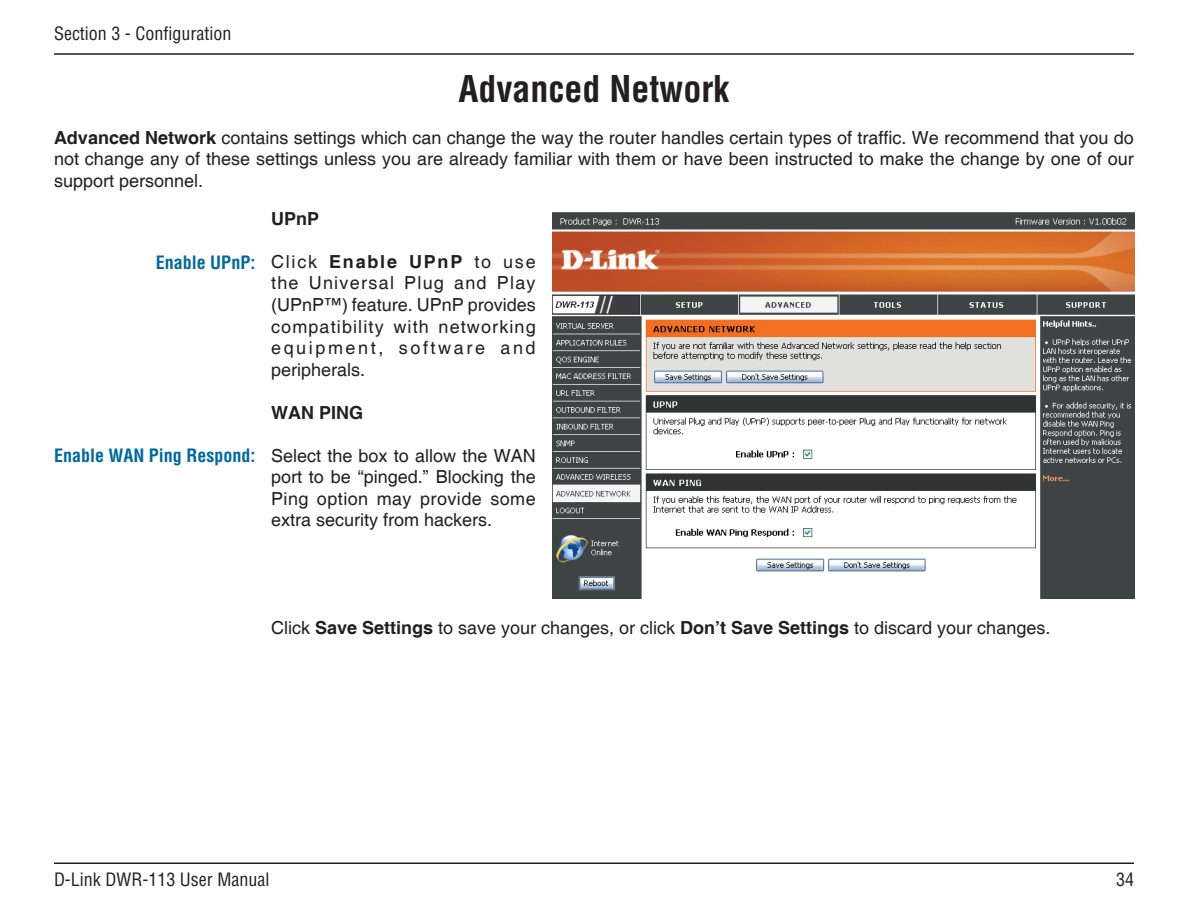
<style>
.page{position:relative;width:1188px;height:918px;background:#fff}
.page>*{position:absolute;margin:0;border:0;box-sizing:border-box;transform-origin:0 0}
.t1{font:700 condensed 36px "Helvetica";color:#231f20}
.t2{font:18px/21.6px "Helvetica";color:#231f20;text-align:justify}
.t3{font:condensed 18px "Helvetica";color:#231f20}
.t4{font:700 condensed 18px "Helvetica";color:#00699b}
.t5{font:700 18px "Helvetica";color:#231f20}
.s1{font-weight:700}
</style>
<div class="page">
<hr style="left:54px;top:53px;width:1080px;height:2px;background:#231f20">
<hr style="left:54px;top:862px;width:1080px;height:2px;background:#231f20">
<img style="left:553px;top:213px;width:581px;height:386px">
<p class="t3" style="left:54px;top:22px;width:179px">Section 3 - Configuration</p>
<h1 class="t1" style="left:459px;top:67px;width:272px">Advanced Network</h1>
<p class="t2" style="left:54px;top:127px;width:1081px"><span class="s1">Advanced Network</span> contains settings which can change the way the router handles certain types of traffic. We recommend that you do not change any of these settings unless you are already familiar with them or have been instructed to make the change by one of our support personnel.</p>
<p class="t4" style="left:156px;top:251px;width:101px">Enable UPnP:</p>
<p class="t4" style="left:54px;top:444px;width:203px">Enable WAN Ping Respond:</p>
<p class="t5" style="left:271px;top:208px;width:50px">UPnP</p>
<p class="t2" style="left:271px;top:251px;width:266px">Click <span class="s1">Enable UPnP</span> to use the Universal Plug and Play (UPnP™) feature. UPnP provides compatibility with networking equipment, software and peripherals.</p>
<p class="t5" style="left:271px;top:401px;width:93px">WAN PING</p>
<p class="t2" style="left:271px;top:445px;width:266px">Select the box to allow the WAN port to be “pinged.” Blocking the Ping option may provide some extra security from hackers.</p>
<p class="t2" style="left:271px;top:617px;width:781px">Click <span class="s1">Save Settings</span> to save your changes, or click <span class="s1">Don’t Save Settings</span> to discard your changes.</p>
<p class="t3" style="left:54px;top:868px;width:217px">D-Link DWR-113 User Manual</p>
<p class="t3" style="left:1116px;top:868px;width:19px">34</p>
</div>
